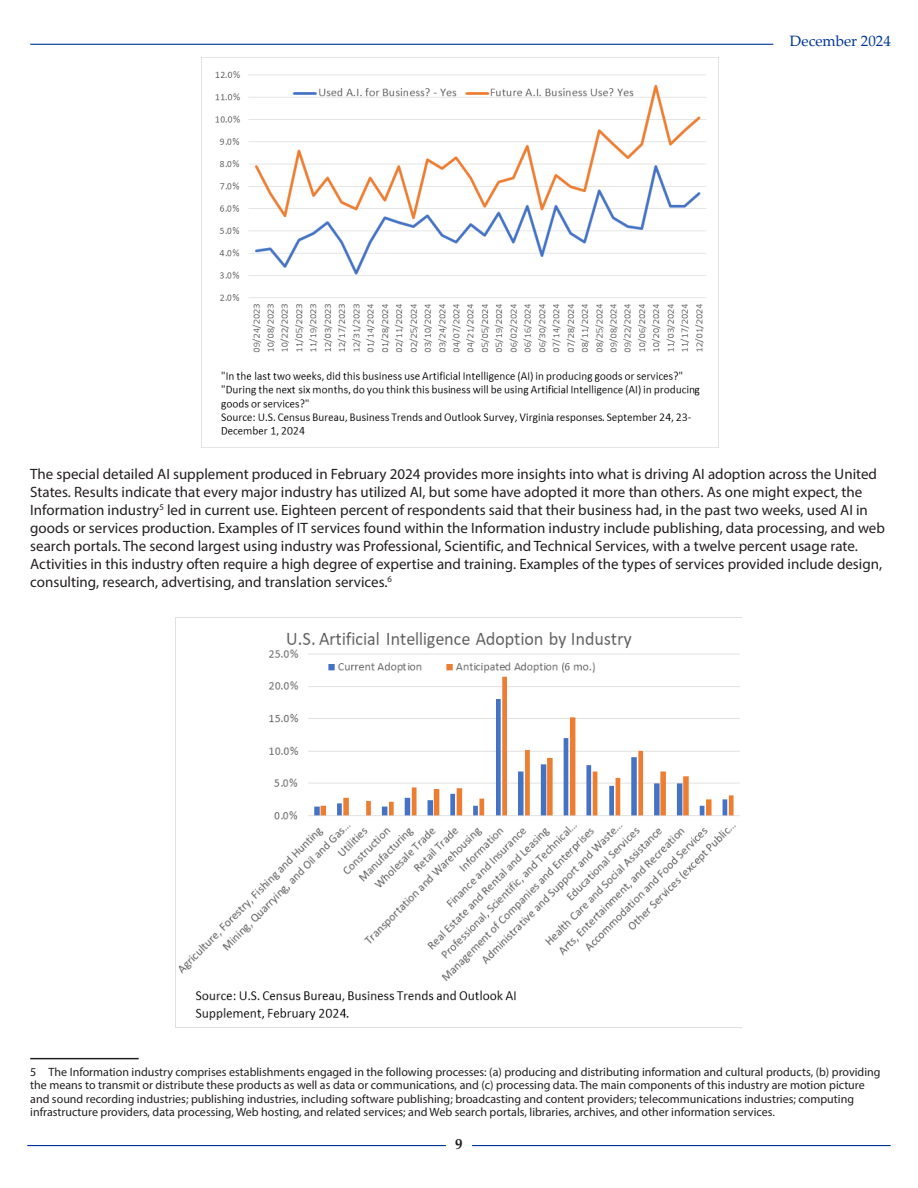
<style>
.page{position:relative;width:918px;height:1188px;background:#fff}
.page>*{position:absolute;margin:0;border:0;box-sizing:border-box;transform-origin:0 0}
.Text{font:15px/18px "Myriad Pro";color:#231f20}
.t1{font:15px "Palatino Linotype";color:#003595}
.t2{font:700 15px "Palatino Linotype";color:#231f20}
.Footnote{font:12px/13.5px "Myriad Pro";color:#231f20}
</style>
<div class="page">
<hr style="left:30px;top:44px;width:743px;height:1px;background:#003595">
<hr style="left:472px;top:1145px;width:419px;height:1px;background:#003595">
<hr style="left:27px;top:1145px;width:419px;height:1px;background:#003595">
<img style="left:201px;top:58px;width:505px;height:389px">
<img style="left:178px;top:632px;width:562px;height:388px">
<hr style="left:30px;top:1058px;width:109px;height:1px;background:#231f20">
<p class="t1" style="left:790px;top:30px;width:103px">December 2024</p>
<p class="Text" style="left:30px;top:465px;width:856px">The special detailed AI supplement produced in February 2024 provides more insights into what is driving AI adoption across the United States. Results indicate that every major industry has utilized AI, but some have adopted it more than others. As one might expect, the Information industry<sup>5</sup> led in current use. Eighteen percent of respondents said that their business had, in the past two weeks, used AI in goods or services production. Examples of IT services found within the Information industry include publishing, data processing, and web search portals. The second largest using industry was Professional, Scientific, and Technical Services, with a twelve percent usage rate.<br>Activities in this industry often require a high degree of expertise and training. Examples of the types of services provided include design, consulting, research, advertising, and translation services.<sup>6</sup></p>
<p class="Footnote" style="left:30px;top:1065px;width:852px">5 The Information industry comprises establishments engaged in the following processes: (a) producing and distributing information and cultural products, (b) providing the means to transmit or distribute these products as well as data or communications, and (c) processing data. The main components of this industry are motion picture and sound recording industries; publishing industries, including software publishing; broadcasting and content providers; telecommunications industries; computing infrastructure providers, data processing, Web hosting, and related services; and Web search portals, libraries, archives, and other information services.</p>
<p class="t2" style="left:455px;top:1134px;width:9px">9</p>
</div>
